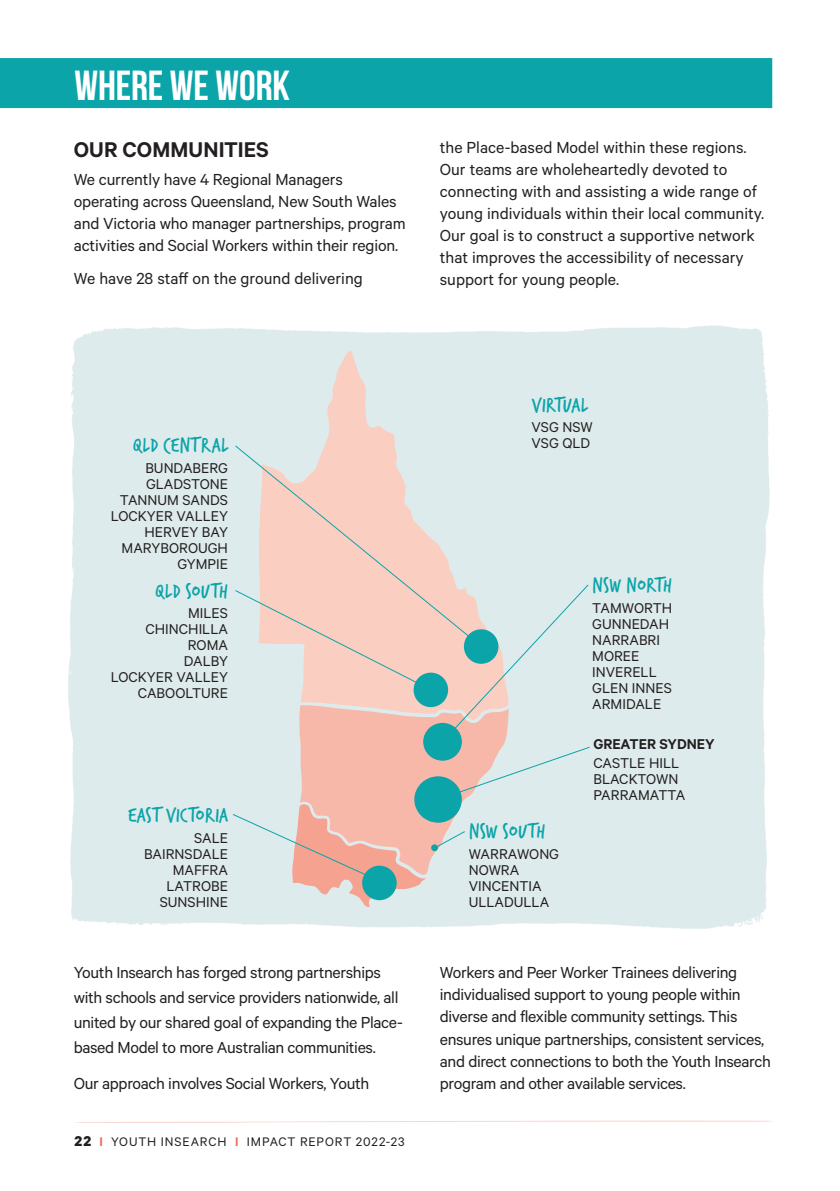
<style>
.page{position:relative;width:840px;height:1191px;background:#fff}
.page>*{position:absolute;margin:0;border:0;box-sizing:border-box;transform-origin:0 0}
.t1{font:700 42px "Bebas Neue";color:#fff}
.t2{font:600 24px "Calibre";letter-spacing:.005em;color:#231f20}
.t3{font:22px "Verveine";color:#0ba4a9}
.t4{font:22px "Verveine";letter-spacing:-.03em;color:#0ba4a9}
.t5{font:18px/22.2px "Calibre";letter-spacing:-.02em;color:#231f20}
.t6{font:18px/22px "Calibre";color:#231f20}
.t7{font:16px/16px "Calibre";color:#231f20}
.t8{font:600 16px "Calibre";color:#231f20}
.t9{font:14px "Calibre";letter-spacing:.065em;color:#231f20}
.s1{font-weight:700;font-size:16px}
.s2{font-weight:600;color:#ee6a5e}
</style>
<div class="page">
<svg style="left:75px;top:1120px;width:697px;height:3px"></svg>
<div style="left:0;top:58px;width:771px;height:50px;background:#0ba4a9"></div>
<svg style="left:258px;top:351px;width:250px;height:233px;background:#e1e7e6"></svg>
<svg style="left:232px;top:584px;width:358px;height:323px;background:#dcd6d1"></svg>
<div style="left:420px;top:680px;width:19px;height:19px;background:#0ba4a9;border-radius:50%"></div>
<svg style="left:234px;top:445px;width:248px;height:202px;background:#edd7cf"></svg>
<div style="left:362px;top:865px;width:34px;height:35px;background:#0ba4a9;border-radius:50%"></div>
<h1 class="t1" style="left:74px;top:62px;width:217px">WHERE WE WORK</h1>
<h2 class="t2" style="left:74px;top:136px;width:196px">OUR COMMUNITIES</h2>
<p class="t5" style="left:74px;top:168px;width:333px">We currently have 4 Regional Managers operating across Queensland, New South Wales and Victoria who manager partnerships, program activities and Social Workers within their region.</p>
<p class="t6" style="left:74px;top:267px;width:290px">We have 28 staff on the ground delivering</p>
<p class="t6" style="left:439px;top:136px;width:326px">the Place-based Model within these regions.<br>Our teams are wholeheartedly devoted to connecting with and assisting a wide range of young individuals within their local community.<br>Our goal is to construct a supportive network that improves the accessibility of necessary support for young people.</p>
<p class="t3" style="left:133px;top:430px;width:97px">QLD CENTRAL</p>
<p class="t7" style="left:111px;top:459px;width:118px;text-align:right">BUNDABERG<br>GLADSTONE<br>TANNUM SANDS<br>LOCKYER VALLEY<br>HERVEY BAY<br>MARYBOROUGH<br>GYMPIE</p>
<p class="t3" style="left:155px;top:575px;width:74px">QLD SOUTH</p>
<p class="t7" style="left:111px;top:604px;width:118px;text-align:right">MILES<br>CHINCHILLA<br>ROMA<br>DALBY<br>LOCKYER VALLEY<br>CABOOLTURE</p>
<p class="t3" style="left:128px;top:799px;width:102px">EAST VICTORIA</p>
<p class="t7" style="left:144px;top:829px;width:85px;text-align:right">SALE<br>BAIRNSDALE<br>MAFFRA<br>LATROBE<br>SUNSHINE</p>
<p class="t5" style="left:74px;top:959px;width:330px;line-height:24.8px">Youth Insearch has forged strong partnerships with schools and service providers nationwide, all united by our shared goal of expanding the Place&shy;based Model to more Australian communities.</p>
<p class="t5" style="left:74px;top:1071px;width:297px">Our approach involves Social Workers, Youth</p>
<p class="t9" style="left:74px;top:1133px;width:331px"><span class="s1">22</span> <span class="s2">I</span> YOUTH INSEARCH <span class="s2">I</span> IMPACT REPORT 2022-23</p>
<p class="t4" style="left:531px;top:389px;width:58px">VIRTUAL</p>
<p class="t7" style="left:531px;top:419px;width:63px">VSG NSW<br>VSG QLD</p>
<p class="t3" style="left:468px;top:815px;width:78px">NSW SOUTH</p>
<p class="t7" style="left:468px;top:845px;width:92px">WARRAWONG<br>NOWRA<br>VINCENTIA<br>ULLADULLA</p>
<p class="t3" style="left:592px;top:570px;width:81px">NSW NORTH</p>
<p class="t7" style="left:592px;top:599px;width:81px">TAMWORTH<br>GUNNEDAH<br>NARRABRI<br>MOREE<br>INVERELL<br>GLEN INNES<br>ARMIDALE</p>
<p class="t8" style="left:593px;top:734px;width:123px">GREATER SYDNEY</p>
<p class="t7" style="left:593px;top:754px;width:93px">CASTLE HILL<br>BLACKTOWN<br>PARRAMATTA</p>
<p class="t5" style="left:439px;top:961px;width:332px">Workers and Peer Worker Trainees delivering individualised support to young people within diverse and flexible community settings. This ensures unique partnerships, consistent services, and direct connections to both the Youth Insearch program and other available services.</p>
</div>
